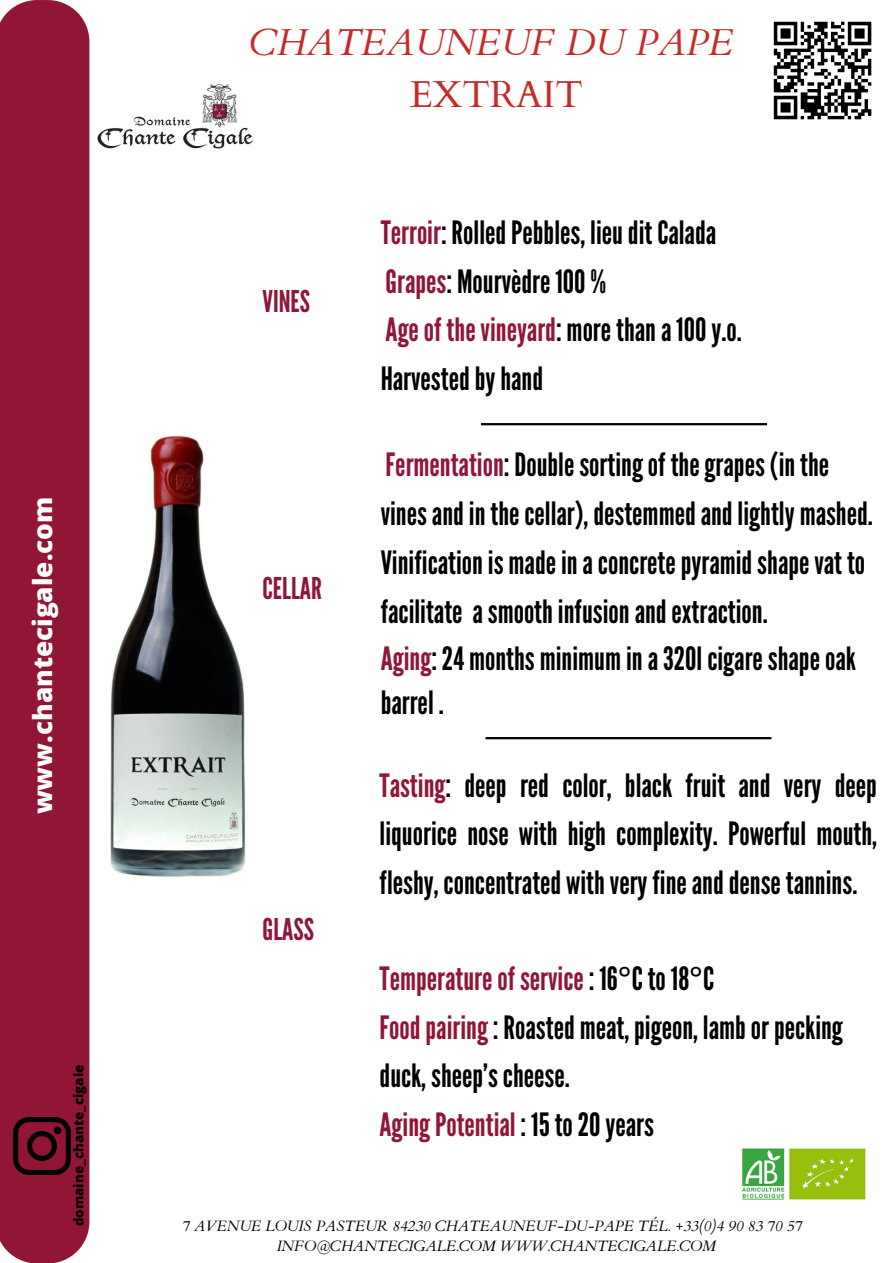
<style>
.page{position:relative;width:893px;height:1263px;background:#fff}
.page>*{position:absolute;margin:0;border:0;box-sizing:border-box;transform-origin:0 0}
.t1{font:italic 37.5px "Cardo";color:#c82a2a}
.t2{font:37.5px "Cardo";color:#c82a2a}
.t3{font:32.1px/48.4px "League Gothic";color:#000}
.t4{font:30px "League Gothic";color:#911636}
.t5{font:800 26.25px "Open Sans";color:#fff}
.t6{font:italic 15px/20.9px "Cardo";color:#000;text-align:center}
.t7{font:800 13.27px "Open Sans";color:#000}
.s1{color:#911636}
.s2{font-family:"Noto Sans"}
</style>
<div class="page">
<img style="left:89px;top:423px;width:157px;height:465px">
<div style="left:0;top:0;width:89px;height:1263px;background:#911636"></div>
<img style="left:98px;top:84px;width:155px;height:65px">
<hr style="left:481px;top:423px;width:286px;height:2px;background:#000">
<hr style="left:485px;top:737px;width:286px;height:2px;background:#000">
<img style="left:742px;top:1148px;width:123px;height:52px">
<img style="left:14px;top:1117px;width:57px;height:57px">
<img style="left:773px;top:21px;width:99px;height:99px">
<p class="t5" style="left:24px;top:814px;width:319px;rotate:-90deg">www.chantecigale.com</p>
<p class="t7" style="left:69px;top:1226px;width:163px;rotate:-90deg">domaine_chante_cigale</p>
<p class="t1" style="left:249px;top:17px;width:486px">CHATEAUNEUF DU PAPE</p>
<p class="t2" style="left:410px;top:70px;width:175px">EXTRAIT</p>
<p class="t4" style="left:262px;top:284px;width:49px">VINES</p>
<p class="t4" style="left:262px;top:571px;width:61px">CELLAR</p>
<p class="t4" style="left:262px;top:912px;width:53px">GLASS</p>
<p class="t3" style="left:381px;top:209px;width:362px"><span class="s1">Terroir</span>:RolledPebbles, lieuditCalada<br><span class="s1">Grapes</span>: Mourvèdre100 %<br><span class="s1">Ageof thevineyard</span>: morethana100y.o.<br>Harvestedbyhand</p>
<p class="t3" style="left:381px;top:441px;width:494px;line-height:47.6px"><span class="s1">Fermentation</span>:Doublesortingof thegrapes(inthe vinesandinthecellar),destemmedandlightly mashed.<br>Vinificationis madeinaconcretepyramidshapevat to facilitate asmoothinfusionandextraction.<br><span class="s1">Aging</span>:24 months minimum ina320lcigareshapeoak barrel .</p>
<p class="t3" style="left:379px;top:762px;width:499px;text-align:justify"><span class="s1">Tasting</span>: deep red color, black fruit and very deep liquorice nose with high complexity. Powerful mouth, fleshy,concentrated withveryfineanddensetannins.</p>
<p class="t3" style="left:379px;top:955px;width:465px"><span class="s1">Temperatureofservice</span>: 16<span class="s2">°</span>Cto18<span class="s2">°</span>C <span class="s1">Foodpairing</span>:Roasted meat,pigeon, lamborpecking duck,sheep’scheese.<br><span class="s1">AgingPotential</span> : 15to20years</p>
<p class="t6" style="left:182px;top:1215px;width:621px">7 AVENUE LOUIS PASTEUR 84230 CHATEAUNEUF-DU-PAPE TÉL. +33(0)4 90 83 70 57<br>INFO@CHANTECIGALE.COM WWW.CHANTECIGALE.COM</p>
</div>
